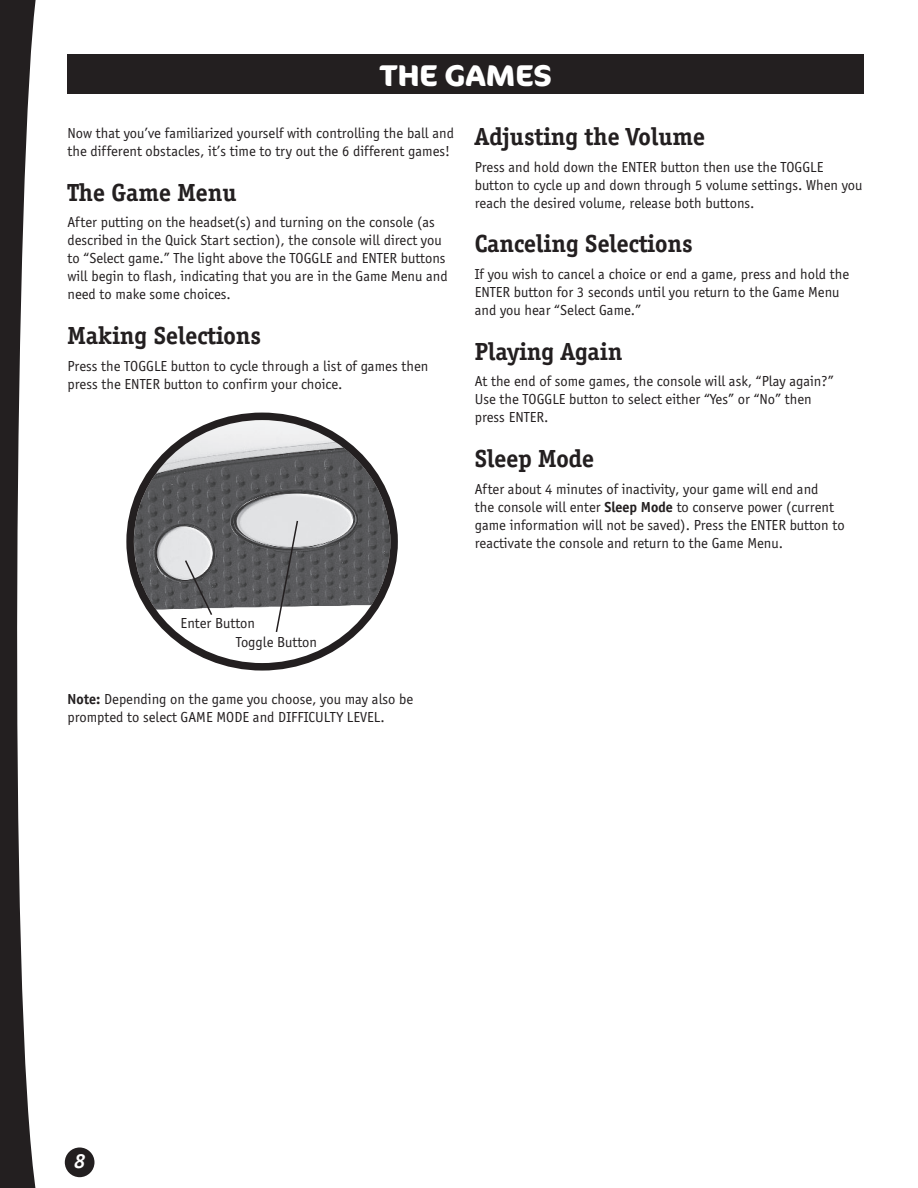
<style>
.page{position:relative;width:918px;height:1188px;background:#fff}
.page>*{position:absolute;margin:0;border:0;box-sizing:border-box;transform-origin:0 0}
.t1{font:700 30px "Cocon";color:#fff}
.t2{font:700 25.5px "Officina Serif EFOP";color:#231f20}
.t3{font:italic 700 21px "Officina Sans EFOP";color:#fff}
.t4{font:15px/18px "Officina Sans EFOP";color:#231f20}
.s1{font-weight:700}
</style>
<div class="page">
<svg style="left:0;top:0;width:36px;height:1188px;fill:#231f20"></svg>
<div style="left:65px;top:1148px;width:29px;height:29px;background:#231f20;border-radius:50%"></div>
<div style="left:68px;top:54px;width:796px;height:40px;background:#231f20"></div>
<img style="left:134px;top:420px;width:256px;height:230px">
<div style="left:126px;top:413px;width:272px;height:258px;border:8px solid #231f20;border-radius:50%"></div>
<svg style="left:184px;top:559px;width:30px;height:58px;background:#8d8d8f"></svg>
<svg style="left:275px;top:519px;width:24px;height:115px"></svg>
<h1 class="t1" style="left:380px;top:54px;width:174px">THE GAMES</h1>
<p class="t4" style="left:68px;top:124px;width:388px">Now that you’ve familiarized yourself with controlling the ball and the different obstacles, it’s time to try out the 6 different games!</p>
<h2 class="t2" style="left:68px;top:177px;width:171px">The Game Menu</h2>
<p class="t4" style="left:68px;top:213px;width:382px">After putting on the headset(s) and turning on the console (as described in the Quick Start section), the console will direct you to “Select game.” The light above the TOGGLE and ENTER buttons will begin to flash, indicating that you are in the Game Menu and need to make some choices.</p>
<h2 class="t2" style="left:68px;top:320px;width:195px">Making Selections</h2>
<p class="t4" style="left:68px;top:357px;width:362px">Press the TOGGLE button to cycle through a list of games then press the ENTER button to confirm your choice.</p>
<h2 class="t2" style="left:475px;top:122px;width:232px">Adjusting the Volume</h2>
<p class="t4" style="left:475px;top:158px;width:389px">Press and hold down the ENTER button then use the TOGGLE button to cycle up and down through 5 volume settings. When you reach the desired volume, release both buttons.</p>
<h2 class="t2" style="left:475px;top:229px;width:219px">Canceling Selections</h2>
<p class="t4" style="left:475px;top:265px;width:376px">If you wish to cancel a choice or end a game, press and hold the<br>ENTER button for 3 seconds until you return to the Game Menu and you hear “Select Game.”</p>
<h2 class="t2" style="left:475px;top:336px;width:149px">Playing Again</h2>
<p class="t4" style="left:475px;top:373px;width:360px">At the end of some games, the console will ask, “Play again?”<br>Use the TOGGLE button to select either “Yes” or “No” then press ENTER.</p>
<h2 class="t2" style="left:475px;top:443px;width:121px">Sleep Mode</h2>
<p class="t4" style="left:475px;top:480px;width:371px">After about 4 minutes of inactivity, your game will end and<br>the console will enter <span class="s1">Sleep Mode</span> to conserve power (current game information will not be saved). Press the ENTER button to reactivate the console and return to the Game Menu.</p>
<p class="t4" style="left:236px;top:613px;width:83px;line-height:19.2px;text-indent:-55px">Enter Button<br>Toggle Button</p>
<p class="t4" style="left:68px;top:690px;width:347px"><span class="s1">Note:</span> Depending on the game you choose, you may also be prompted to select GAME MODE and DIFFICULTY LEVEL.</p>
<h3 class="t3" style="left:74px;top:1149px;width:12px">8</h3>
</div>
